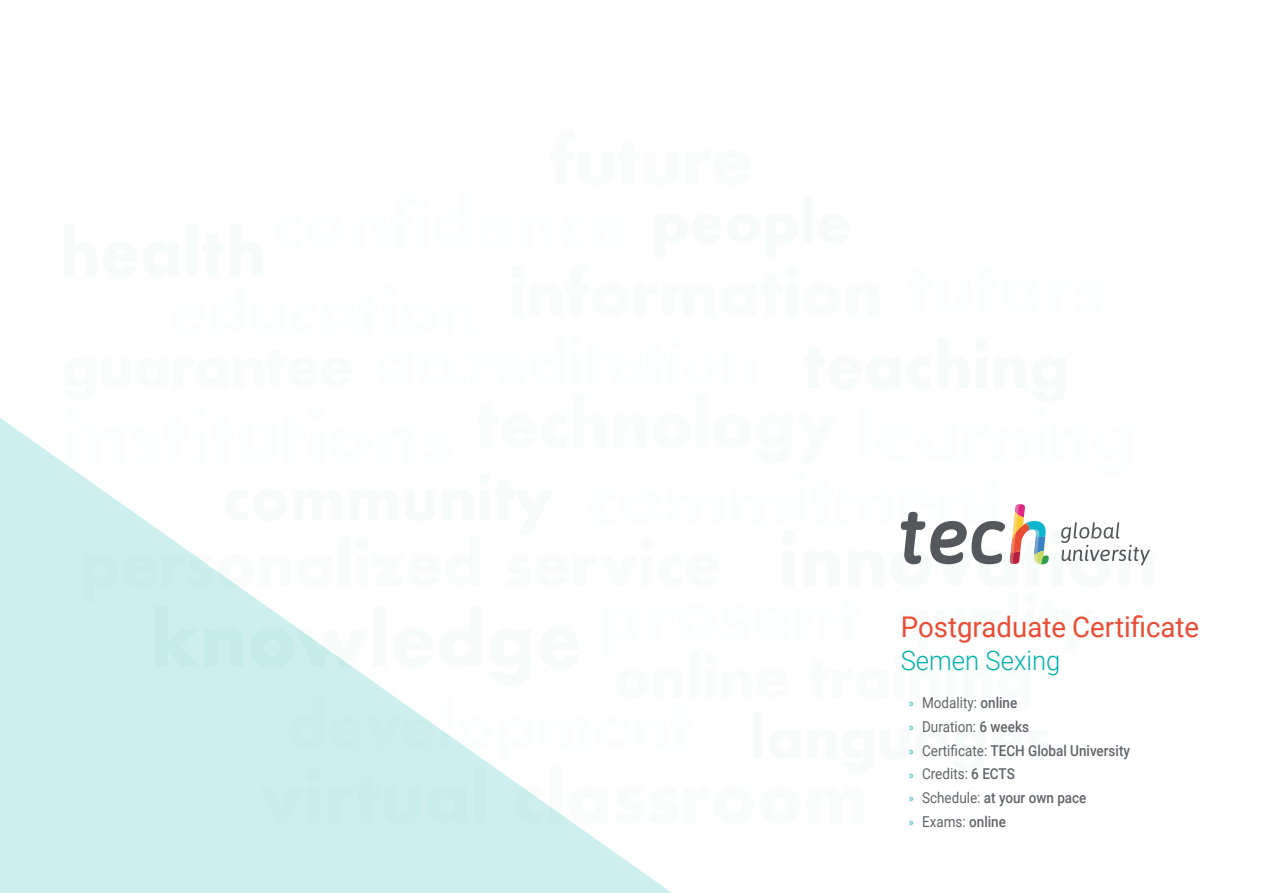
<style>
.page{position:relative;width:1263px;height:893px;background:#fff}
.page>*{position:absolute;margin:0;border:0;box-sizing:border-box;transform-origin:0 0}
.t1{font:28.5px "Roboto";color:#e94d35}
.t2{font:300 27px "Roboto";color:#00b2af;scale:.95 1}
.t3{font:500 15px/23.7px "Roboto";color:#61646a;scale:.9 1}
.s1{font-family:"Myriad Pro";font-weight:400;font-size:12px;color:#00b2af}
.s2{font-weight:400}
</style>
<div class="page">
<div style="left:0;top:418px;width:672px;height:475px;background:#cdefef"></div>
<svg style="left:64px;top:418px;width:1086px;height:406px"></svg>
<h1 class="t1" style="left:901px;top:607px;width:300px">Postgraduate Certificate</h1>
<h2 class="t2" style="left:901px;top:641px;width:170px">Semen Sexing</h2>
<p class="t3" style="left:909px;top:690px;width:247px"><span class="s1">»</span> <span class="s2">Modality:</span> online<br><span class="s1">»</span> <span class="s2">Duration:</span> 6 weeks<br><span class="s1">»</span> <span class="s2">Certificate:</span> TECH Global University <span class="s1">»</span> <span class="s2">Credits:</span> 6 ECTS<br><span class="s1">»</span> <span class="s2">Schedule:</span> at your own pace<br><span class="s1">»</span> <span class="s2">Exams:</span> online</p>
</div>
